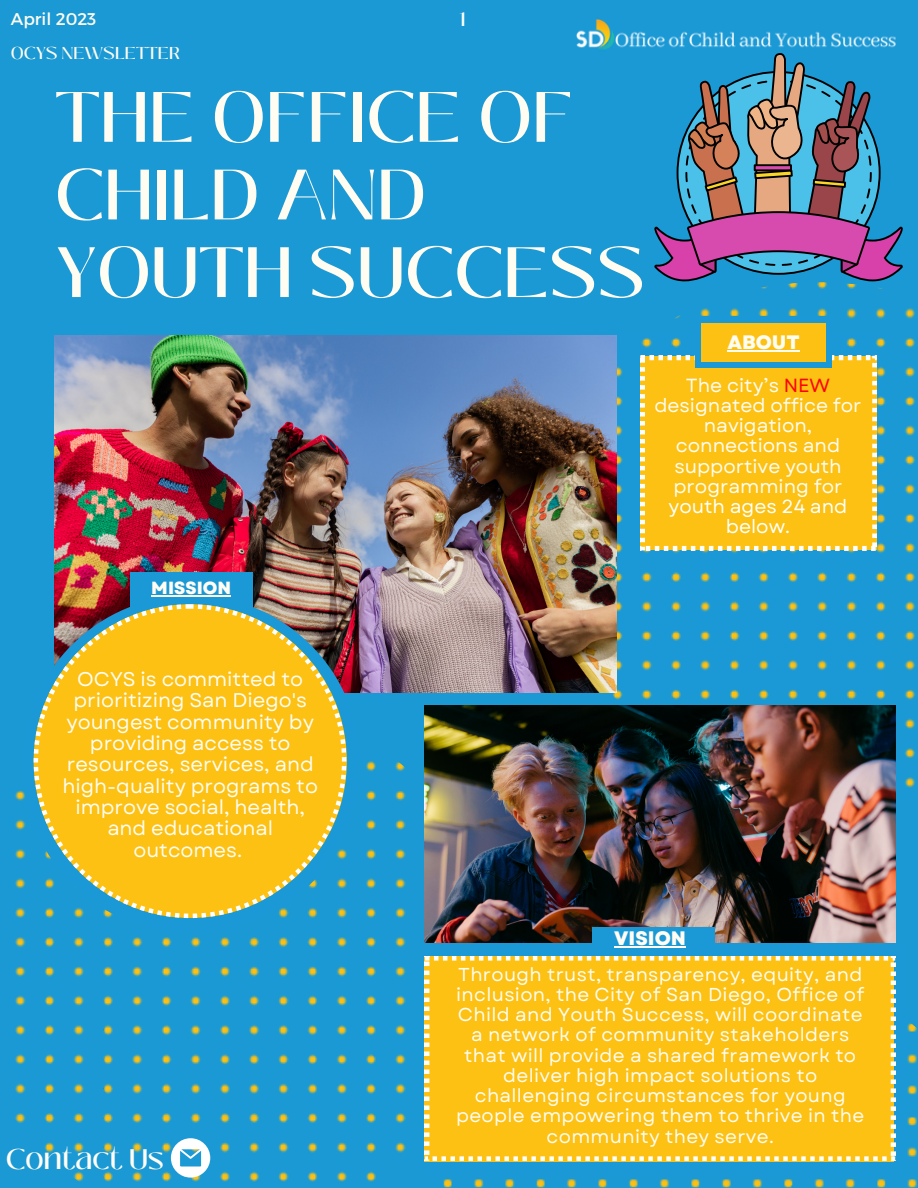
<style>
.page{position:relative;width:918px;height:1188px;background:#1a99d5}
.page>*{position:absolute;margin:0;border:0;box-sizing:border-box;transform-origin:0 0}
.t1{font:500 70.95px/77.7px "Black Mango";color:#fffcf2}
.t2{font:500 28.2px "Black Mango";color:#fffcf2}
.t3{font:19.8px/21.3px "Garet";color:#fffcf2;text-align:center}
.t4{font:800 19.5px "Garet";color:#fffcf2}
.t5{font:500 19.5px "Black Mango";color:#fff}
.t6{font:19.05px/20.2px "Garet";color:#fffcf2;text-align:center}
.t7{font:19.05px/20.2px "Garet";color:#fff;text-align:center}
.t8{font:18.75px/20.2px "Garet";letter-spacing:.02em;color:#fffcf2;text-align:center}
.t9{font:800 17.55px "Garet";color:#fffcf2}
.t10{font:500 17.1px "Black Mango";color:#fffcf2}
.t11{font:16.95px "Montserrat";color:#fffcf2}
.s1{color:#f00}
</style>
<div class="page">
<svg style="left:15px;top:705px;width:410px;height:477px"></svg>
<svg style="left:539px;top:282px;width:376px;height:523px"></svg>
<svg style="left:654px;top:132px;width:249px;height:149px"></svg>
<img style="left:55px;top:336px;width:561px;height:357px">
<div style="left:640px;top:356px;width:237px;height:194px;background:#fcc113"></div>
<img style="left:425px;top:705px;width:470px;height:238px">
<div style="left:22px;top:595px;width:338px;height:338px;background:#1b99d6;border-radius:50%"></div>
<div style="left:131px;top:572px;width:122px;height:70px;background:#1b99d6"></div>
<svg style="left:34px;top:604px;width:312px;height:314px;fill:#fcc113"></svg>
<svg style="left:443px;top:1023px;width:474px;height:165px"></svg>
<div style="left:424px;top:944px;width:482px;height:232px;background:#1b99d6"></div>
<div style="left:425px;top:956px;width:470px;height:205px;background:#fcc113"></div>
<div style="left:592px;top:928px;width:122px;height:28px;background:#1b99d6"></div>
<div style="left:695px;top:316px;width:137px;height:51px;background:#1b99d6"></div>
<div style="left:701px;top:323px;width:125px;height:39px;background:#fcc113"></div>
<img style="left:576px;top:19px;width:320px;height:113px">
<svg style="left:171px;top:1138px;width:39px;height:40px"></svg>
<hr style="left:151px;top:595px;width:80px;height:1px;background:#fffcf2">
<hr style="left:614px;top:946px;width:72px;height:2px;background:#fffcf2">
<hr style="left:727px;top:351px;width:73px;height:1px;background:#fffcf2">
<p class="t11" style="left:11px;top:8px;width:87px">April 2023</p>
<p class="t10" style="left:11px;top:40px;width:171px">OCYS NEWSLETTER</p>
<p class="t5" style="left:459px;top:5px;width:7px">1</p>
<h1 class="t1" style="left:55px;top:79px;width:592px">THE OFFICE OF<br>CHILD AND<br>YOUTH SUCCESS</h1>
<p class="t4" style="left:727px;top:329px;width:74px">ABOUT</p>
<p class="t6" style="left:654px;top:375px;width:209px">The city’s <span class="s1">NEW </span>designated office for navigation, connections and supportive youth programming for</p>
<p class="t7" style="left:669px;top:496px;width:180px">youth ages 24 and below.</p>
<p class="t9" style="left:151px;top:575px;width:81px">MISSION</p>
<p class="t3" style="left:62px;top:668px;width:257px">OCYS is committed to prioritizing San Diego's youngest community by providing access to resources, services, and high-quality programs to improve social, health, and educational outcomes.</p>
<h2 class="t2" style="left:6px;top:1138px;width:159px">Contact Us</h2>
<p class="t4" style="left:614px;top:925px;width:73px">VISION</p>
<p class="t8" style="left:456px;top:964px;width:410px">Through trust, transparency, equity, and inclusion, the City of San Diego, Office of Child and Youth Success, will coordinate a network of community stakeholders that will provide a shared framework to deliver high impact solutions to challenging circumstances for young people empowering them to thrive in the community they serve.</p>
</div>
